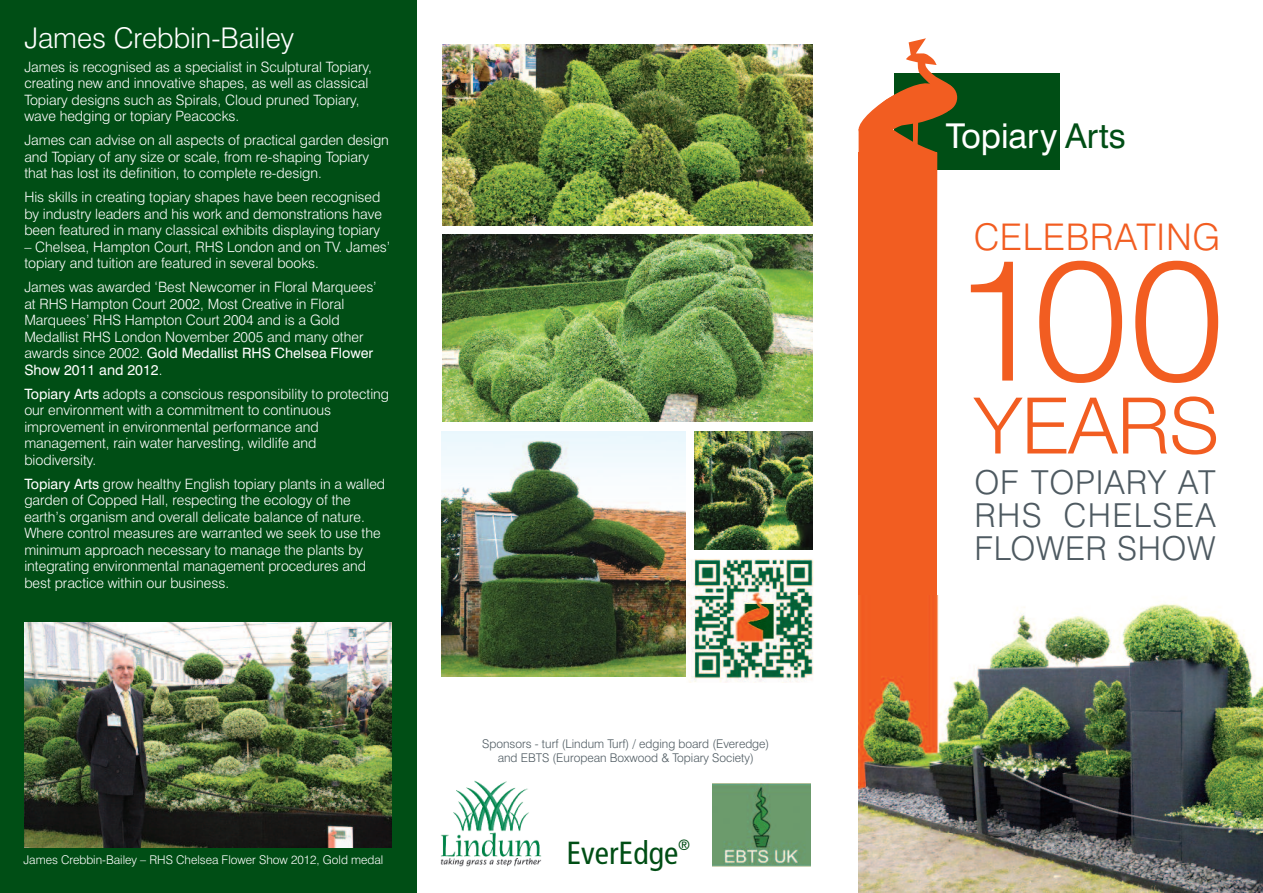
<style>
.page{position:relative;width:1263px;height:893px;background:#fff}
.page>*{position:absolute;margin:0;border:0;box-sizing:border-box;transform-origin:0 0}
.t1{font:300 169.8px "Helvetica Neue";color:#f25d21}
.t2{font:300 78.15px "Helvetica Neue";color:#f25d21}
.t3{font:300 36.75px "Swiss 721 BT";letter-spacing:.02em;color:#f25d21}
.t4{font:34.2px "Swiss 721 BT";color:#fff}
.t5{font:300 33px/33px "Swiss 721 BT";letter-spacing:.025em;color:#4e5a61;text-align:justify}
.t6{font:condensed 31.95px "Frutiger LT Std";color:#004e15}
.t7{font:300 28.5px "Swiss 721 BT";color:#fff}
.t8{font:300 14.25px/16.5px "Swiss 721 BT";color:#fff}
.t9{font:300 12px/14.4px "Swiss 721 BT";color:#4e5a61;text-align:center}
.t10{font:300 12px "Swiss 721 BT";color:#fff}
.s1{font-weight:400}
.s2{color:#004e15}
</style>
<div class="page">
<div style="left:0;top:0;width:417px;height:893px;background:#004e15"></div>
<img style="left:686px;top:548px;width:128px;height:135px">
<div style="left:894px;top:73px;width:165px;height:96px;background:#004e15"></div>
<svg style="left:858px;top:38px;width:99px;height:402px"></svg>
<div style="left:927px;top:83px;width:30px;height:29px;background:#f25d21;border-radius:50%"></div>
<div style="left:859px;top:153px;width:78px;height:680px;background:#f25d21"></div>
<img style="left:858px;top:595px;width:405px;height:298px">
<img style="left:440px;top:781px;width:102px;height:86px">
<img style="left:712px;top:784px;width:98px;height:83px">
<img style="left:442px;top:431px;width:244px;height:245px">
<img style="left:442px;top:235px;width:370px;height:187px">
<img style="left:25px;top:622px;width:367px;height:225px">
<img style="left:694px;top:431px;width:118px;height:118px">
<img style="left:443px;top:45px;width:369px;height:181px">
<h3 class="t7" style="left:24px;top:27px;width:271px">James Crebbin-Bailey</h3>
<p class="t8" style="left:24px;top:60px;width:349px">James is recognised as a specialist in Sculptural Topiary, creating new and innovative shapes, as well as classical Topiary designs such as Spirals, Cloud pruned Topiary, wave hedging or topiary Peacocks.</p>
<p class="t8" style="left:24px;top:134px;width:366px">James can advise on all aspects of practical garden design and Topiary of any size or scale, from re-shaping Topiary that has lost its definition, to complete re-design.</p>
<p class="t8" style="left:24px;top:191px;width:359px;text-align:justify">His skills in creating topiary shapes have been recognised by industry leaders and his work and demonstrations have been featured in many classical exhibits displaying topiary</p>
<p class="t8" style="left:24px;top:240px;width:367px">– Chelsea, Hampton Court, RHS London and on TV. James’ topiary and tuition are featured in several books.</p>
<p class="t8" style="left:24px;top:281px;width:354px">James was awarded ‘Best Newcomer in Floral Marquees’ at RHS Hampton Court 2002, Most Creative in Floral Marquees’ RHS Hampton Court 2004 and is a Gold Medallist RHS London November 2005 and many other awards since 2002. <span class="s1">Gold Medallist RHS Chelsea Flower Show 2011 and 2012</span>.</p>
<p class="t8" style="left:24px;top:387px;width:366px"><span class="s1">Topiary Arts</span> adopts a conscious responsibility to protecting our environment with a commitment to continuous improvement in environmental performance and management, rain water harvesting, wildlife and biodiversity.</p>
<p class="t8" style="left:24px;top:477px;width:362px"><span class="s1">Topiary Arts</span> grow healthy English topiary plants in a walled garden of Copped Hall, respecting the ecology of the earth’s organism and overall delicate balance of nature.<br>Where control measures are warranted we seek to use the minimum approach necessary to manage the plants by integrating environmental management procedures and best practice within our business.</p>
<p class="t10" style="left:24px;top:855px;width:361px">James Crebbin-Bailey – RHS Chelsea Flower Show 2012, Gold medal</p>
<p class="t9" style="left:482px;top:738px;width:289px">Sponsors - turf (Lindum Turf) / edging board (Everedge) and EBTS (European Boxwood &amp; Topiary Society)</p>
<h3 class="t6" style="left:566px;top:840px;width:125px">EverEdge<sup>®</sup></h3>
<h3 class="t4" style="left:946px;top:123px;width:182px">Topiary <span class="s2">Arts</span></h3>
<h3 class="t3" style="left:974px;top:223px;width:248px">CELEBRATING</h3>
<h1 class="t1" style="left:954px;top:216px;width:271px">100</h1>
<h2 class="t2" style="left:974px;top:378px;width:246px">YEARS</h2>
<h3 class="t5" style="left:974px;top:469px;width:243px">OF TOPIARY AT RHS CHELSEA FLOWER SHOW</h3>
</div>
